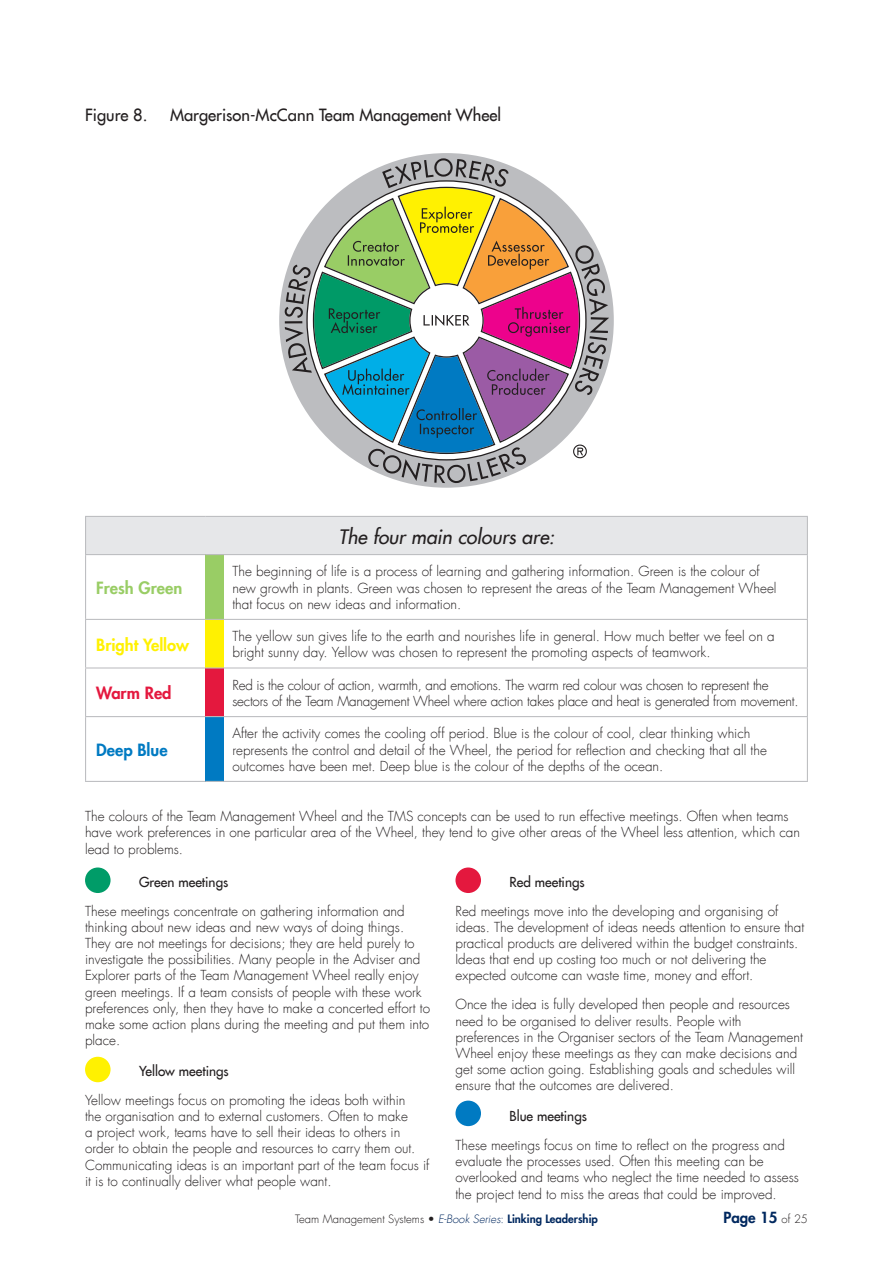
<style>
.page{position:relative;width:893px;height:1263px;background:#fff}
.page>*{position:absolute;margin:0;border:0;box-sizing:border-box;transform-origin:0 0}
.t1{font:italic 19.5px "Futura LT";color:#231f20}
.t2{font:16.5px "Futura LT";color:#231f20}
.t3{font:800 16.5px "Futura LT";color:#fff101}
.t4{font:800 16.5px "Futura LT";color:#99cd65}
.t5{font:800 16.5px "Futura LT";color:#007ac2}
.t6{font:800 16.5px "Futura LT";color:#e4183e}
.t7{font:800 15px "Futura LT";color:#00285f}
.t8{font:300 13.5px/16.2px "Futura LT";color:#231f20}
.t9{font:300 13.5px/16.2px "Futura LT";letter-spacing:-.02em;color:#231f20}
.t10{font:13.5px "Futura LT";color:#231f20}
.t11{font:300 11.25px "Futura LT";color:#231f20}
.s1{font-style:italic;color:#00285f}
.s2{color:#00285f}
.s3{font-weight:800;color:#00285f}
.s4{font-weight:300;font-size:11.25px;color:#231f20}
</style>
<div class="page">
<div style="left:86px;top:516px;width:721px;height:39px;background:#e6e7e9"></div>
<div style="left:206px;top:555px;width:18px;height:64px;background:#99cd65"></div>
<div style="left:206px;top:619px;width:18px;height:49px;background:#fff101"></div>
<div style="left:206px;top:668px;width:18px;height:49px;background:#e4183e"></div>
<div style="left:206px;top:717px;width:18px;height:64px;background:#007ac2"></div>
<hr style="left:85px;top:516px;width:121px;height:1px;background:#bcbdc0">
<svg style="left:206px;top:516px;width:18px;height:1px"></svg>
<hr style="left:224px;top:516px;width:584px;height:1px;background:#bcbdc0">
<hr style="left:85px;top:555px;width:1px;height:64px;background:#bcbdc0">
<hr style="left:85px;top:620px;width:1px;height:47px;background:#bcbdc0">
<hr style="left:85px;top:668px;width:1px;height:48px;background:#bcbdc0">
<hr style="left:85px;top:717px;width:1px;height:64px;background:#bcbdc0">
<hr style="left:85px;top:781px;width:121px;height:1px;background:#bcbdc0">
<svg style="left:206px;top:781px;width:18px;height:1px"></svg>
<hr style="left:85px;top:517px;width:1px;height:37px;background:#bcbdc0">
<hr style="left:807px;top:517px;width:1px;height:37px;background:#bcbdc0">
<hr style="left:85px;top:554px;width:121px;height:1px;background:#bcbdc0">
<svg style="left:206px;top:554px;width:18px;height:1px"></svg>
<hr style="left:224px;top:619px;width:584px;height:1px;background:#bcbdc0">
<hr style="left:224px;top:667px;width:584px;height:1px;background:#bcbdc0">
<hr style="left:224px;top:716px;width:584px;height:1px;background:#bcbdc0">
<hr style="left:224px;top:554px;width:584px;height:1px;background:#bcbdc0">
<hr style="left:807px;top:555px;width:1px;height:64px;background:#bcbdc0">
<hr style="left:807px;top:620px;width:1px;height:47px;background:#bcbdc0">
<hr style="left:807px;top:668px;width:1px;height:48px;background:#bcbdc0">
<hr style="left:807px;top:717px;width:1px;height:64px;background:#bcbdc0">
<hr style="left:224px;top:781px;width:584px;height:1px;background:#bcbdc0">
<hr style="left:85px;top:619px;width:121px;height:1px;background:#bcbdc0">
<hr style="left:85px;top:667px;width:121px;height:1px;background:#bcbdc0">
<hr style="left:85px;top:716px;width:121px;height:1px;background:#bcbdc0">
<svg style="left:206px;top:619px;width:18px;height:1px"></svg>
<svg style="left:206px;top:667px;width:18px;height:1px"></svg>
<svg style="left:206px;top:716px;width:18px;height:1px"></svg>
<svg style="left:285px;top:158px;width:324px;height:325px"></svg>
<div style="left:85px;top:867px;width:26px;height:26px;background:#009c68;border-radius:50%"></div>
<div style="left:85px;top:1057px;width:26px;height:25px;background:#fff101;border-radius:50%"></div>
<div style="left:455px;top:867px;width:26px;height:26px;background:#e4183e;border-radius:50%"></div>
<div style="left:455px;top:1100px;width:26px;height:26px;background:#007ac2;border-radius:50%"></div>
<p class="t2" style="left:85px;top:104px;width:64px">Figure 8.</p>
<p class="t2" style="left:170px;top:104px;width:333px">Margerison-McCann Team Management Wheel</p>
<p class="t4" style="left:96px;top:577px;width:88px">Fresh Green</p>
<h1 class="t1" style="left:338px;top:524px;width:217px">The four main colours are:</h1>
<p class="t8" style="left:232px;top:564px;width:546px">The beginning of life is a process of learning and gathering information. Green is the colour of new growth in plants. Green was chosen to represent the areas of the Team Management Wheel that focus on new ideas and information.</p>
<p class="t3" style="left:96px;top:634px;width:94px">Bright Yellow</p>
<p class="t8" style="left:232px;top:628px;width:544px">The yellow sun gives life to the earth and nourishes life in general. How much better we feel on a bright sunny day. Yellow was chosen to represent the promoting aspects of teamwork.</p>
<p class="t6" style="left:96px;top:682px;width:77px">Warm Red</p>
<p class="t9" style="left:232px;top:677px;width:568px">Red is the colour of action, warmth, and emotions. The warm red colour was chosen to represent the sectors of the Team Management Wheel where action takes place and heat is generated from movement.</p>
<p class="t5" style="left:96px;top:739px;width:73px">Deep Blue</p>
<p class="t8" style="left:232px;top:726px;width:536px">After the activity comes the cooling off period. Blue is the colour of cool, clear thinking which represents the control and detail of the Wheel, the period for reflection and checking that all the outcomes have been met. Deep blue is the colour of the depths of the ocean.</p>
<p class="t8" style="left:85px;top:808px;width:716px">The colours of the Team Management Wheel and the TMS concepts can be used to run effective meetings. Often when teams have work preferences in one particular area of the Wheel, they tend to give other areas of the Wheel less attention, which can lead to problems.</p>
<p class="t10" style="left:139px;top:873px;width:91px">Green meetings</p>
<p class="t8" style="left:85px;top:903px;width:347px">These meetings concentrate on gathering information and thinking about new ideas and new ways of doing things.<br>They are not meetings for decisions; they are held purely to investigate the possibilities. Many people in the Adviser and Explorer parts of the Team Management Wheel really enjoy green meetings. If a team consists of people with these work preferences only, then they have to make a concerted effort to make some action plans during the meeting and put them into place.</p>
<p class="t10" style="left:139px;top:1062px;width:91px">Yellow meetings</p>
<p class="t8" style="left:85px;top:1092px;width:346px">Yellow meetings focus on promoting the ideas both within<br>the organisation and to external customers. Often to make<br>a project work, teams have to sell their ideas to others in order to obtain the people and resources to carry them out.<br>Communicating ideas is an important part of the team focus if it is to continually deliver what people want.</p>
<p class="t10" style="left:509px;top:873px;width:77px">Red meetings</p>
<p class="t8" style="left:455px;top:903px;width:350px">Red meetings move into the developing and organising of ideas. The development of ideas needs attention to ensure that practical products are delivered within the budget constraints.<br>Ideas that end up costing too much or not delivering the expected outcome can waste time, money and effort.</p>
<p class="t8" style="left:455px;top:997px;width:349px">Once the idea is fully developed then people and resources need to be organised to deliver results. People with preferences in the Organiser sectors of the Team Management Wheel enjoy these meetings as they can make decisions and get some action going. Establishing goals and schedules will ensure that the outcomes are delivered.</p>
<p class="t10" style="left:509px;top:1107px;width:79px">Blue meetings</p>
<p class="t8" style="left:455px;top:1137px;width:345px">These meetings focus on time to reflect on the progress and evaluate the processes used. Often this meeting can be overlooked and teams who neglect the time needed to assess the project tend to miss the areas that could be improved.</p>
<p class="t11" style="left:295px;top:1212px;width:304px">Team Management Systems • <span class="s1">E-Book Series</span><span class="s2">:</span> <span class="s3">Linking Leadership</span></p>
<p class="t7" style="left:723px;top:1207px;width:86px">Page 15 <span class="s4">of 25</span></p>
</div>
